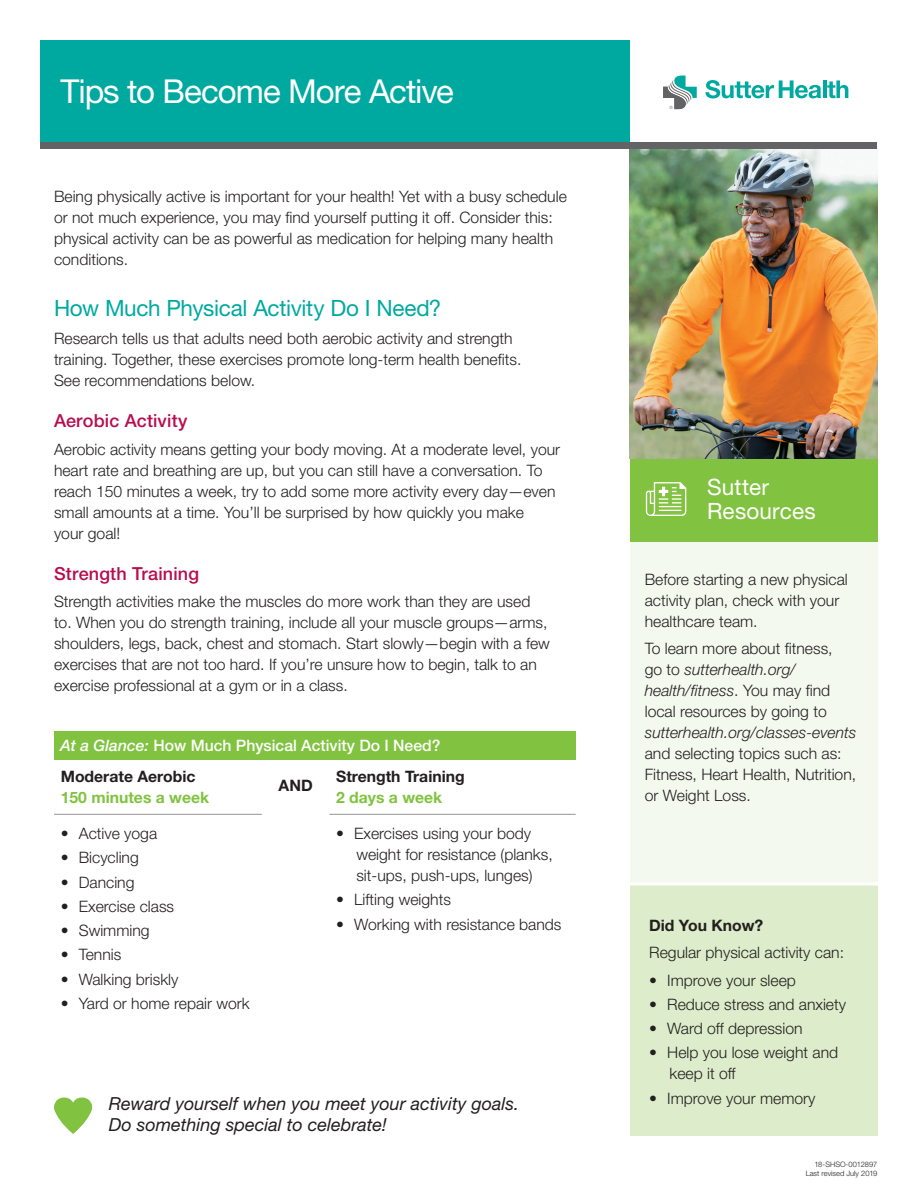
<style>
.page{position:relative;width:918px;height:1188px;background:#fff}
.page>*{position:absolute;margin:0;border:0;box-sizing:border-box;transform-origin:0 0}
.t1{font:33px "Helvetica Neue LT Std";letter-spacing:-.03em;color:#fff}
.t2{font:22.5px "Helvetica Neue LT Std";letter-spacing:-.015em;color:#00a9a0}
.t3{font:22.5px/24px "Helvetica Neue LT Std";letter-spacing:.01em;color:#fff}
.t4{font:italic 18px "Helvetica Neue LT Std";color:#231f20}
.t5{font:500 18px "Helvetica Neue LT Std";letter-spacing:.01em;color:#b80d4e}
.t6{font:300 15.75px/21px "Helvetica Neue LT Std";color:#231f20}
.t7{font:700 15.75px "Helvetica Neue LT Std";color:#231f20}
.t8{font:500 15.75px "Helvetica Neue LT Std";color:#fff}
.t9{font:700 15.75px "Helvetica Neue LT Std";color:#81c340}
.t10{font:300 7.5px "Helvetica Neue LT Std";color:#231f20}
.s1{font-style:italic}
</style>
<div class="page">
<div style="left:630px;top:459px;width:248px;height:675px;background:#f4f9ef"></div>
<div style="left:630px;top:459px;width:248px;height:82px;background:#81c340"></div>
<svg style="left:663px;top:76px;width:34px;height:33px"></svg>
<svg style="left:705px;top:80px;width:116px;height:18px"></svg>
<hr style="left:823px;top:80px;width:3px;height:18px;background:#00a9a0">
<svg style="left:827px;top:80px;width:21px;height:18px"></svg>
<svg style="left:646px;top:482px;width:40px;height:34px"></svg>
<div style="left:54px;top:731px;width:522px;height:28px;background:#81c340"></div>
<hr style="left:54px;top:814px;width:208px;height:1px;background:#939598">
<hr style="left:329px;top:814px;width:247px;height:1px;background:#939598">
<img style="left:630px;top:148px;width:247px;height:311px">
<div style="left:630px;top:884px;width:248px;height:251px;background:#ddecca"></div>
<hr style="left:630px;top:882px;width:255px;height:3px;background:#fff">
<svg style="left:54px;top:1097px;width:39px;height:37px"></svg>
<div style="left:40px;top:40px;width:590px;height:108px;background:#00a9a0"></div>
<div style="left:40px;top:142px;width:838px;height:6px;background:#636366"></div>
<h1 class="t1" style="left:60px;top:71px;width:395px">Tips to Become More Active</h1>
<p class="t6" style="left:54px;top:186px;width:514px">Being physically active is important for your health! Yet with a busy schedule or not much experience, you may find yourself putting it off. Consider this: physical activity can be as powerful as medication for helping many health conditions.</p>
<h2 class="t2" style="left:54px;top:295px;width:389px">How Much Physical Activity Do I Need?</h2>
<p class="t6" style="left:54px;top:327px;width:469px">Research tells us that adults need both aerobic activity and strength training. Together, these exercises promote long-term health benefits.<br>See recommendations below.</p>
<h3 class="t5" style="left:54px;top:410px;width:135px">Aerobic Activity</h3>
<p class="t6" style="left:54px;top:438px;width:508px">Aerobic activity means getting your body moving. At a moderate level, your heart rate and breathing are up, but you can still have a conversation. To reach 150 minutes a week, try to add some more activity every day—even small amounts at a time. You’ll be surprised by how quickly you make<br>your goal!</p>
<h3 class="t5" style="left:54px;top:562px;width:147px">Strength Training</h3>
<p class="t6" style="left:54px;top:591px;width:497px">Strength activities make the muscles do more work than they are used to. When you do strength training, include all your muscle groups—arms, shoulders, legs, back, chest and stomach. Start slowly—begin with a few exercises that are not too hard. If you’re unsure how to begin, talk to an exercise professional at a gym or in a class.</p>
<p class="t8" style="left:60px;top:736px;width:382px"><span class="s1">At a Glance:</span> How Much Physical Activity Do I Need?</p>
<p class="t7" style="left:61px;top:767px;width:136px">Moderate Aerobic</p>
<p class="t9" style="left:61px;top:788px;width:150px">150 minutes a week</p>
<p class="t6" style="left:61px;top:823px;width:98px">• Active yoga</p>
<p class="t6" style="left:61px;top:847px;width:80px">• Bicycling</p>
<p class="t6" style="left:61px;top:871px;width:75px">• Dancing</p>
<p class="t6" style="left:61px;top:895px;width:115px">• Exercise class</p>
<p class="t6" style="left:61px;top:920px;width:90px">• Swimming</p>
<p class="t6" style="left:61px;top:944px;width:62px">• Tennis</p>
<p class="t6" style="left:61px;top:968px;width:119px">• Walking briskly</p>
<p class="t6" style="left:61px;top:992px;width:191px">• Yard or home repair work</p>
<p class="t7" style="left:279px;top:775px;width:36px">AND</p>
<p class="t7" style="left:336px;top:767px;width:130px">Strength Training</p>
<p class="t9" style="left:336px;top:788px;width:108px">2 days a week</p>
<p class="t6" style="left:356px;top:823px;width:198px;text-indent:-20px">• Exercises using your body weight for resistance (planks, sit-ups, push-ups, lunges)</p>
<p class="t6" style="left:336px;top:889px;width:116px">• Lifting weights</p>
<p class="t6" style="left:336px;top:913px;width:227px">• Working with resistance bands</p>
<p class="t4" style="left:109px;top:1093px;width:412px">Reward yourself when you meet your activity goals.</p>
<p class="t4" style="left:109px;top:1114px;width:280px">Do something special to celebrate!</p>
<h2 class="t3" style="left:707px;top:475px;width:110px">Sutter<br>Resources</h2>
<p class="t6" style="left:645px;top:569px;width:205px">Before starting a new physical activity plan, check with your healthcare team.</p>
<p class="t6" style="left:645px;top:638px;width:213px">To learn more about fitness,<br>go to <span class="s1">sutterhealth.org/ health/fitness</span>. You may find local resources by going to <span class="s1">sutterhealth.org/classes-events </span>and selecting topics such as:<br>Fitness, Heart Health, Nutrition, or Weight Loss.</p>
<p class="t7" style="left:649px;top:915px;width:116px">Did You Know?</p>
<p class="t6" style="left:649px;top:942px;width:196px">Regular physical activity can:</p>
<p class="t6" style="left:649px;top:969px;width:148px">• Improve your sleep</p>
<p class="t6" style="left:649px;top:994px;width:198px">• Reduce stress and anxiety</p>
<p class="t6" style="left:649px;top:1018px;width:155px">• Ward off depression</p>
<p class="t6" style="left:670px;top:1042px;width:170px;text-indent:-20px">• Help you lose weight and keep it off</p>
<p class="t6" style="left:649px;top:1087px;width:168px">• Improve your memory</p>
<p class="t10" style="left:814px;top:1159px;width:65px">18-SHSO-0012897</p>
<p class="t10" style="left:806px;top:1168px;width:73px">Last revised July 2019</p>
</div>
